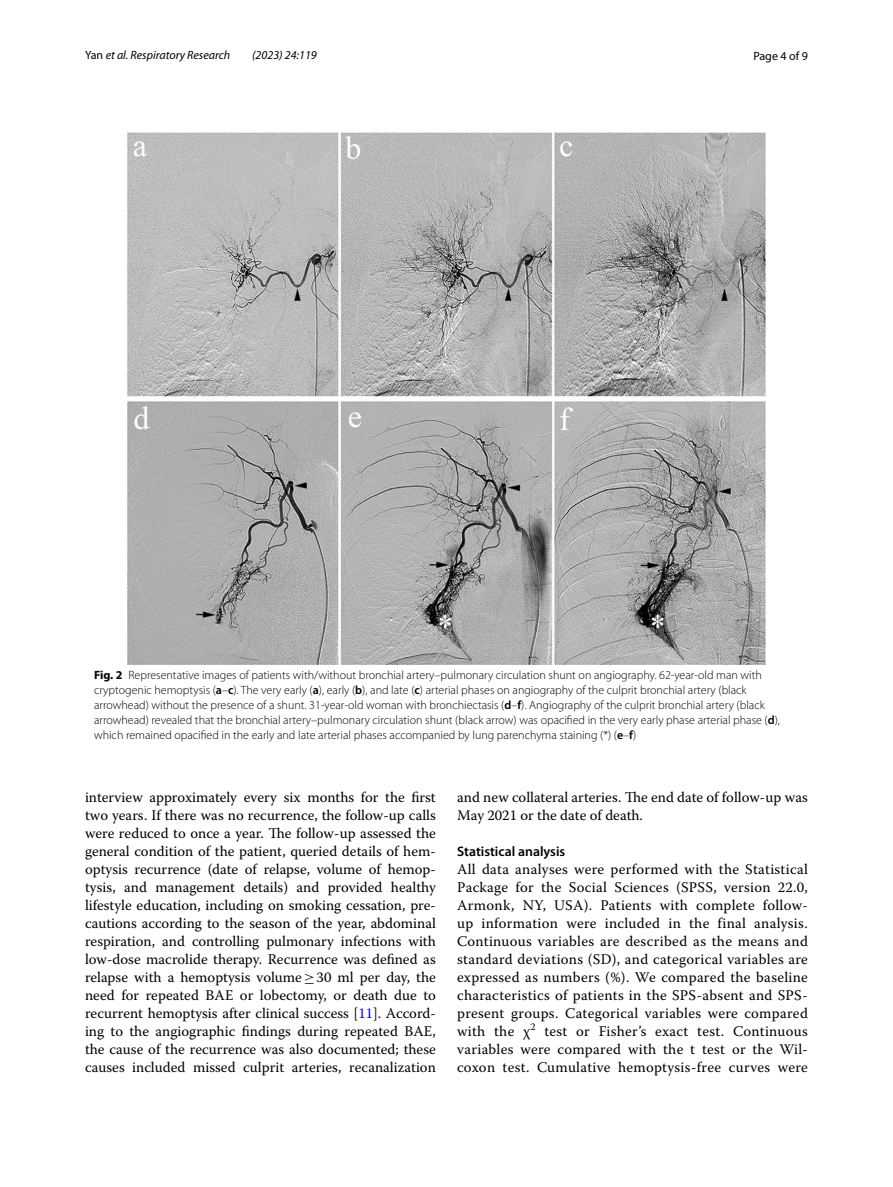
<style>
.page{position:relative;width:893px;height:1187px;background:#fff}
.page>*{position:absolute;margin:0;border:0;box-sizing:border-box;transform-origin:0 0}
.t1{font:14.7px/18px "Warnock Pro";color:#000;text-align:justify}
.t2{font:600 13.8px "Myriad Pro";color:#000}
.t3{font:300 12px/15px "Myriad Pro";color:#000}
.t4{font:italic 12px "Myriad Pro";color:#000}
.t5{font:12px "Myriad Pro";color:#000}
.s1{font-style:normal}
.s2{font-weight:700}
.s3{font-weight:600}
.s4{font-family:"MTSY"}
.s5{color:#00f}
</style>
<div class="page">
<img style="left:127px;top:133px;width:638px;height:531px">
<p class="t4" style="left:85px;top:48px;width:147px"><span class="s1">Yan</span> et al. Respiratory Research</p>
<p class="t4" style="left:252px;top:48px;width:66px">(2023) 24:119</p>
<p class="t5" style="left:753px;top:48px;width:56px">Page 4 of 9</p>
<p class="t3" style="left:94px;top:668px;width:687px"><span class="s2">Fig. 2</span> Representative images of patients with/without bronchial artery–pulmonary circulation shunt on angiography. 62-year-old man with cryptogenic hemoptysis (<span class="s3">a</span>–<span class="s3">c</span>). The very early (<span class="s3">a</span>), early (<span class="s3">b</span>), and late (<span class="s3">c</span>) arterial phases on angiography of the culprit bronchial artery (black arrowhead) without the presence of a shunt. 31-year-old woman with bronchiectasis (<span class="s3">d</span>–<span class="s3">f</span>). Angiography of the culprit bronchial artery (black arrowhead) revealed that the bronchial artery–pulmonary circulation shunt (black arrow) was opacified in the very early phase arterial phase (<span class="s3">d</span>), which remained opacified in the early and late arterial phases accompanied by lung parenchyma staining (*) (<span class="s3">e</span>–<span class="s3">f</span>)</p>
<p class="t1" style="left:85px;top:788px;width:352px">interview approximately every six months for the first two years. If there was no recurrence, the follow-up calls were reduced to once a year. The follow-up assessed the general condition of the patient, queried details of hem&shy;optysis recurrence (date of relapse, volume of hemop&shy;tysis, and management details) and provided healthy lifestyle education, including on smoking cessation, pre&shy;cautions according to the season of the year, abdominal respiration, and controlling pulmonary infections with low-dose macrolide therapy. Recurrence was defined as relapse with a hemoptysis volume<span class="s4">≥</span>30 ml per day, the need for repeated BAE or lobectomy, or death due to recurrent hemoptysis after clinical success [<span class="s5">11</span>]. Accord&shy;ing to the angiographic findings during repeated BAE, the cause of the recurrence was also documented; these causes included missed culprit arteries, recanalization</p>
<p class="t1" style="left:457px;top:788px;width:352px">and new collateral arteries. The end date of follow-up was<br>May 2021 or the date of death.</p>
<p class="t2" style="left:457px;top:842px;width:110px">Statistical analysis</p>
<p class="t1" style="left:457px;top:860px;width:352px">All data analyses were performed with the Statistical Package for the Social Sciences (SPSS, version 22.0, Armonk, NY, USA). Patients with complete follow&shy;up information were included in the final analysis.<br>Continuous variables are described as the means and standard deviations (SD), and categorical variables are expressed as numbers (%). We compared the baseline characteristics of patients in the SPS-absent and SPS&shy;present groups. Categorical variables were compared with the χ<sup>2</sup> test or Fisher’s exact test. Continuous variables were compared with the t test or the Wil&shy;coxon test. Cumulative hemoptysis-free curves were</p>
</div>
